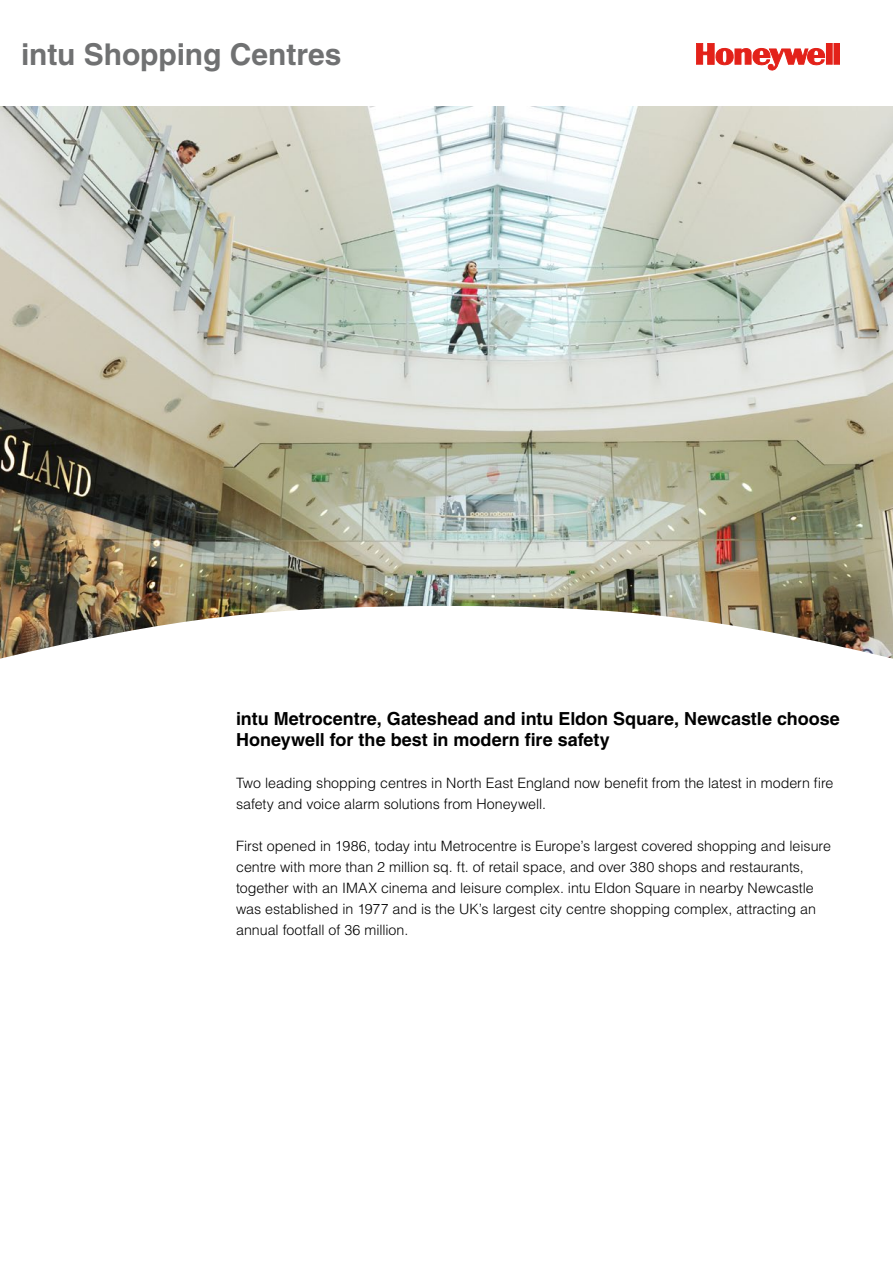
<style>
.page{position:relative;width:893px;height:1263px;background:#fff}
.page>*{position:absolute;margin:0;border:0;box-sizing:border-box;transform-origin:0 0}
.t1{font:700 30px "Helvetica LT Std";letter-spacing:-.005em;color:#707172}
.t2{font:700 18px/21px "Helvetica LT Std";color:#000}
.t3{font:300 14.25px/21px "Helvetica LT Std";color:#000}
</style>
<div class="page">
<img style="left:0;top:106px;width:893px;height:500px">
<svg style="left:696px;top:43px;width:129px;height:27px"></svg>
<div style="left:826px;top:43px;width:6px;height:21px;background:#e32119"></div>
<div style="left:834px;top:43px;width:6px;height:21px;background:#e32119"></div>
<img style="left:0;top:606px;width:893px;height:53px">
<h1 class="t1" style="left:21px;top:36px;width:322px">intu Shopping Centres</h1>
<p class="t2" style="left:236px;top:708px;width:605px">intu Metrocentre, Gateshead and intu Eldon Square, Newcastle choose<br>Honeywell for the best in modern fire safety</p>
<p class="t3" style="left:236px;top:772px;width:599px">Two leading shopping centres in North East England now benefit from the latest in modern fire safety and voice alarm solutions from Honeywell.</p>
<p class="t3" style="left:236px;top:835px;width:596px">First opened in 1986, today intu Metrocentre is Europe’s largest covered shopping and leisure centre with more than 2 million sq. ft. of retail space, and over 380 shops and restaurants, together with an IMAX cinema and leisure complex. intu Eldon Square in nearby Newcastle was established in 1977 and is the UK’s largest city centre shopping complex, attracting an annual footfall of 36 million.</p>
</div>
